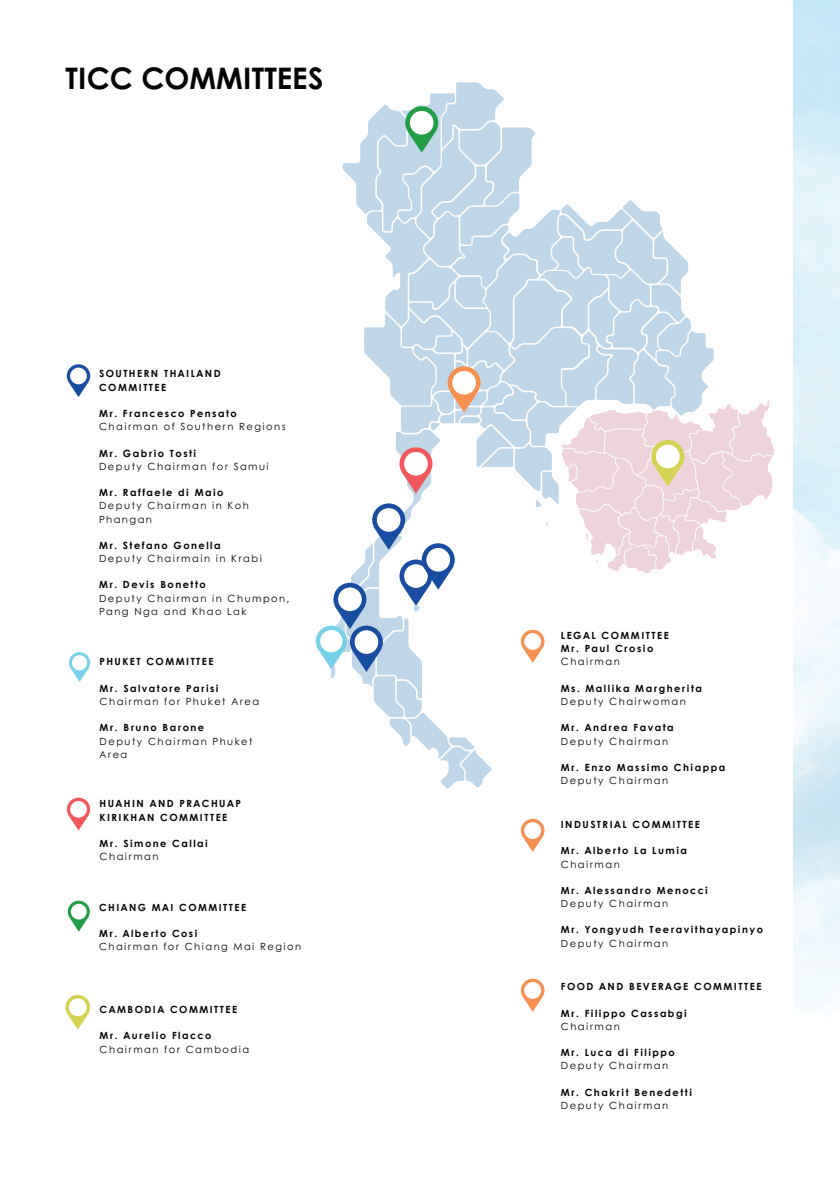
<style>
.page{position:relative;width:840px;height:1191px;background:#fff}
.page>*{position:absolute;margin:0;border:0;box-sizing:border-box;transform-origin:0 0}
.t1{font:700 29.6px "Century Gothic";color:#040503}
.t2{font:700 9.8px/13.2px "Century Gothic";letter-spacing:.15em;color:#040503}
.t3{font:9.8px/13.2px "Century Gothic";letter-spacing:.15em;color:#040503}
</style>
<div class="page">
<svg style="left:521px;top:978px;width:23px;height:33px"></svg>
<div style="left:524px;top:982px;width:17px;height:16px;background:#fff;border-radius:50%"></div>
<svg style="left:521px;top:819px;width:23px;height:32px"></svg>
<div style="left:524px;top:822px;width:17px;height:17px;background:#fff;border-radius:50%"></div>
<svg style="left:65px;top:995px;width:25px;height:34px"></svg>
<div style="left:69px;top:998px;width:18px;height:18px;background:#fff;border-radius:50%"></div>
<svg style="left:68px;top:900px;width:22px;height:31px"></svg>
<div style="left:71px;top:903px;width:16px;height:16px;background:#fff;border-radius:50%"></div>
<svg style="left:67px;top:797px;width:23px;height:33px"></svg>
<div style="left:70px;top:801px;width:17px;height:16px;background:#fff;border-radius:50%"></div>
<svg style="left:69px;top:652px;width:21px;height:30px"></svg>
<div style="left:72px;top:655px;width:15px;height:15px;background:#fff;border-radius:50%"></div>
<svg style="left:67px;top:364px;width:23px;height:33px"></svg>
<div style="left:70px;top:367px;width:17px;height:17px;background:#fff;border-radius:50%"></div>
<svg style="left:315px;top:82px;width:458px;height:706px"></svg>
<div style="left:452px;top:371px;width:23px;height:23px;background:#fff;border-radius:50%"></div>
<h1 class="t1" style="left:65px;top:59px;width:259px">TICC COMMITTEES</h1>
<p class="t2" style="left:99px;top:367px;width:123px">SOUTHERN THAILAND<br>COMMITTEE</p>
<p class="t2" style="left:99px;top:406px;width:139px">Mr. Francesco Pensato</p>
<p class="t3" style="left:99px;top:420px;width:188px">Chairman of Southern Regions</p>
<p class="t2" style="left:99px;top:446px;width:99px">Mr. Gabrio Tosti</p>
<p class="t3" style="left:99px;top:459px;width:171px">Deputy Chairman for Samui</p>
<p class="t2" style="left:99px;top:485px;width:126px">Mr. Raffaele di Maio</p>
<p class="t3" style="left:99px;top:499px;width:151px">Deputy Chairman in Koh<br>Phangan</p>
<p class="t2" style="left:99px;top:538px;width:123px">Mr. Stefano Gonella</p>
<p class="t3" style="left:99px;top:552px;width:164px">Deputy Chairmain in Krabi</p>
<p class="t2" style="left:99px;top:578px;width:108px">Mr. Devis Bonetto</p>
<p class="t3" style="left:99px;top:591px;width:192px">Deputy Chairman in Chumpon,<br>Pang Nga and Khao Lak</p>
<p class="t2" style="left:99px;top:655px;width:116px">PHUKET COMMITTEE</p>
<p class="t2" style="left:99px;top:681px;width:120px">Mr. Salvatore Parisi</p>
<p class="t3" style="left:99px;top:694px;width:161px">Chairman for Phuket Area</p>
<p class="t2" style="left:99px;top:721px;width:106px">Mr. Bruno Barone</p>
<p class="t3" style="left:99px;top:734px;width:154px">Deputy Chairman Phuket<br>Area</p>
<p class="t2" style="left:99px;top:797px;width:143px">HUAHIN AND PRACHUAP<br>KIRIKHAN COMMITTEE</p>
<p class="t2" style="left:99px;top:836px;width:110px">Mr. Simone Callai</p>
<p class="t3" style="left:99px;top:849px;width:60px">Chairman</p>
<p class="t2" style="left:99px;top:900px;width:148px">CHIANG MAI COMMITTEE</p>
<p class="t2" style="left:99px;top:926px;width:100px">Mr. Alberto Cosi</p>
<p class="t3" style="left:99px;top:940px;width:203px">Chairman for Chiang Mai Region</p>
<p class="t2" style="left:99px;top:1002px;width:139px">CAMBODIA COMMITTEE</p>
<p class="t2" style="left:99px;top:1029px;width:113px">Mr. Aurelio Flacco</p>
<p class="t3" style="left:99px;top:1042px;width:151px">Chairman for Cambodia</p>
<p class="t2" style="left:560px;top:628px;width:109px">LEGAL COMMITTEE<br>Mr. Paul Crosio</p>
<p class="t3" style="left:560px;top:655px;width:60px">Chairman</p>
<p class="t2" style="left:560px;top:681px;width:142px">Ms. Mallika Margherita</p>
<p class="t3" style="left:560px;top:694px;width:126px">Deputy Chairwoman</p>
<p class="t2" style="left:560px;top:721px;width:114px">Mr. Andrea Favata</p>
<p class="t3" style="left:560px;top:734px;width:109px">Deputy Chairman</p>
<p class="t2" style="left:560px;top:760px;width:166px">Mr. Enzo Massimo Chiappa</p>
<p class="t3" style="left:560px;top:773px;width:109px">Deputy Chairman</p>
<p class="t2" style="left:560px;top:817px;width:140px">INDUSTRIAL COMMITTEE</p>
<p class="t2" style="left:560px;top:844px;width:128px">Mr. Alberto La Lumia</p>
<p class="t3" style="left:560px;top:857px;width:60px">Chairman</p>
<p class="t2" style="left:560px;top:883px;width:148px">Mr. Alessandro Menocci</p>
<p class="t3" style="left:560px;top:896px;width:109px">Deputy Chairman</p>
<p class="t2" style="left:560px;top:923px;width:204px">Mr. Yongyudh Teeravithayapinyo</p>
<p class="t3" style="left:560px;top:936px;width:109px">Deputy Chairman</p>
<p class="t2" style="left:560px;top:979px;width:202px">FOOD AND BEVERAGE COMMITTEE</p>
<p class="t2" style="left:560px;top:1006px;width:127px">Mr. Filippo Cassabgi</p>
<p class="t3" style="left:560px;top:1019px;width:60px">Chairman</p>
<p class="t2" style="left:560px;top:1045px;width:115px">Mr. Luca di Filippo</p>
<p class="t3" style="left:560px;top:1059px;width:109px">Deputy Chairman</p>
<p class="t2" style="left:560px;top:1085px;width:132px">Mr. Chakrit Benedetti</p>
<p class="t3" style="left:560px;top:1098px;width:109px">Deputy Chairman</p>
</div>
